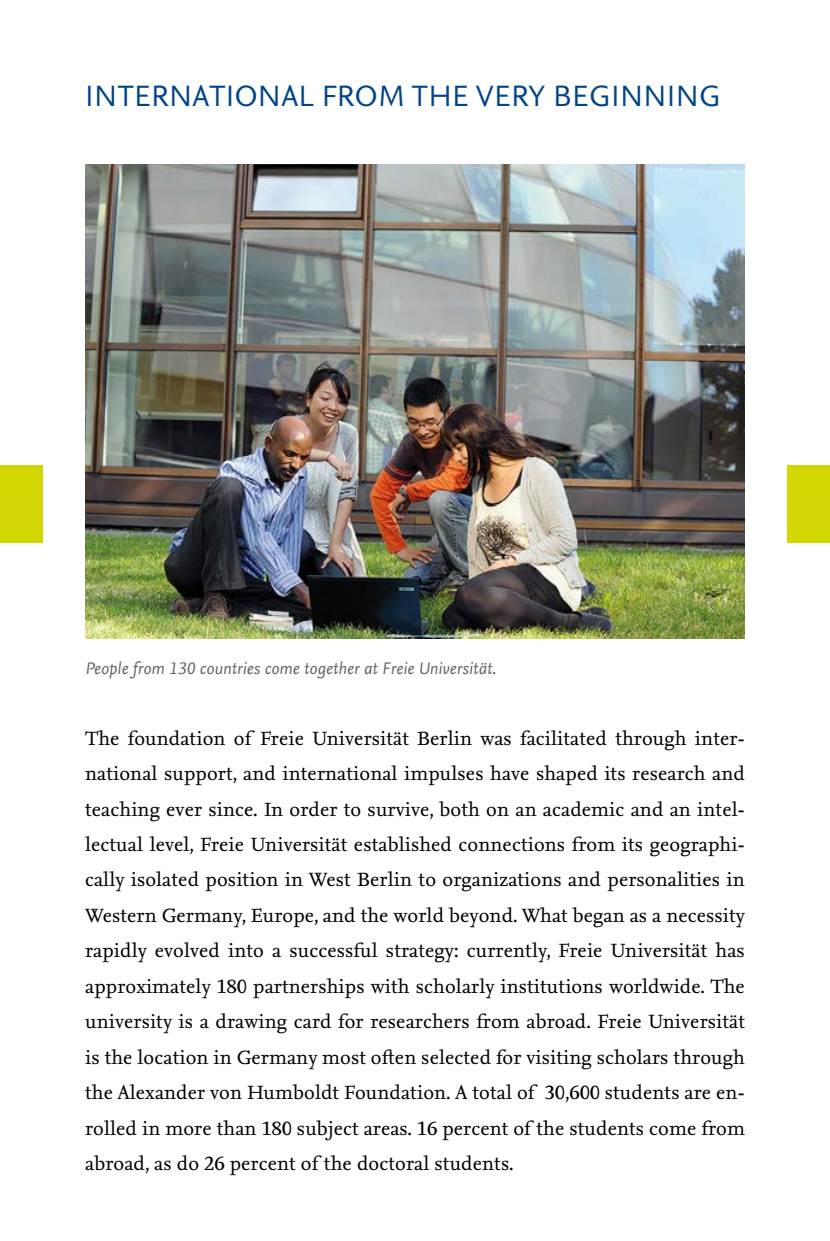
<style>
.page{position:relative;width:830px;height:1241px;background:#fff}
.page>*{position:absolute;margin:0;border:0;box-sizing:border-box;transform-origin:0 0}
.t1{font:30.75px "Nexus Sans OT";letter-spacing:.01em;color:#004489}
.t2{font:20px/35.5px "Nexus Serif TF";letter-spacing:.005em;color:#000;text-align:justify}
.t3{font:italic 17.5px "Nexus Sans OT";color:#646567}
</style>
<div class="page">
<img style="left:85px;top:164px;width:659px;height:474px">
<div style="left:787px;top:465px;width:42px;height:78px;background:#d2d602"></div>
<div style="left:0;top:465px;width:43px;height:78px;background:#d2d602"></div>
<hr style="left:829px;top:465px;width:1px;height:78px;background:#d2d602">
<h1 class="t1" style="left:85px;top:77px;width:636px">INTERNATIONAL FROM THE VERY BEGINNING</h1>
<p class="t3" style="left:85px;top:656px;width:412px">People from 130 countries come together at Freie Universität.</p>
<p class="t2" style="left:85px;top:720px;width:661px">The foundation of Freie Universität Berlin was facilitated through inter&shy;national support, and international impulses have shaped its research and teaching ever since. In order to survive, both on an academic and an intel&shy;lectual level, Freie Universität established connections from its geographi&shy;cally isolated position in West Berlin to organizations and personalities in Western Germany, Europe, and the world beyond. What began as a necessity rapidly evolved into a successful strategy: currently, Freie Universität has approximately 180 partnerships with scholarly institutions worldwide. The university is a drawing card for researchers from abroad. Freie Universität is the location in Germany most often selected for visiting scholars through the Alexander von Humboldt Foundation. A total of 30,600 students are en&shy;rolled in more than 180 subject areas. 16 percent of the students come from abroad, as do 26 percent of the doctoral students.</p>
</div>
